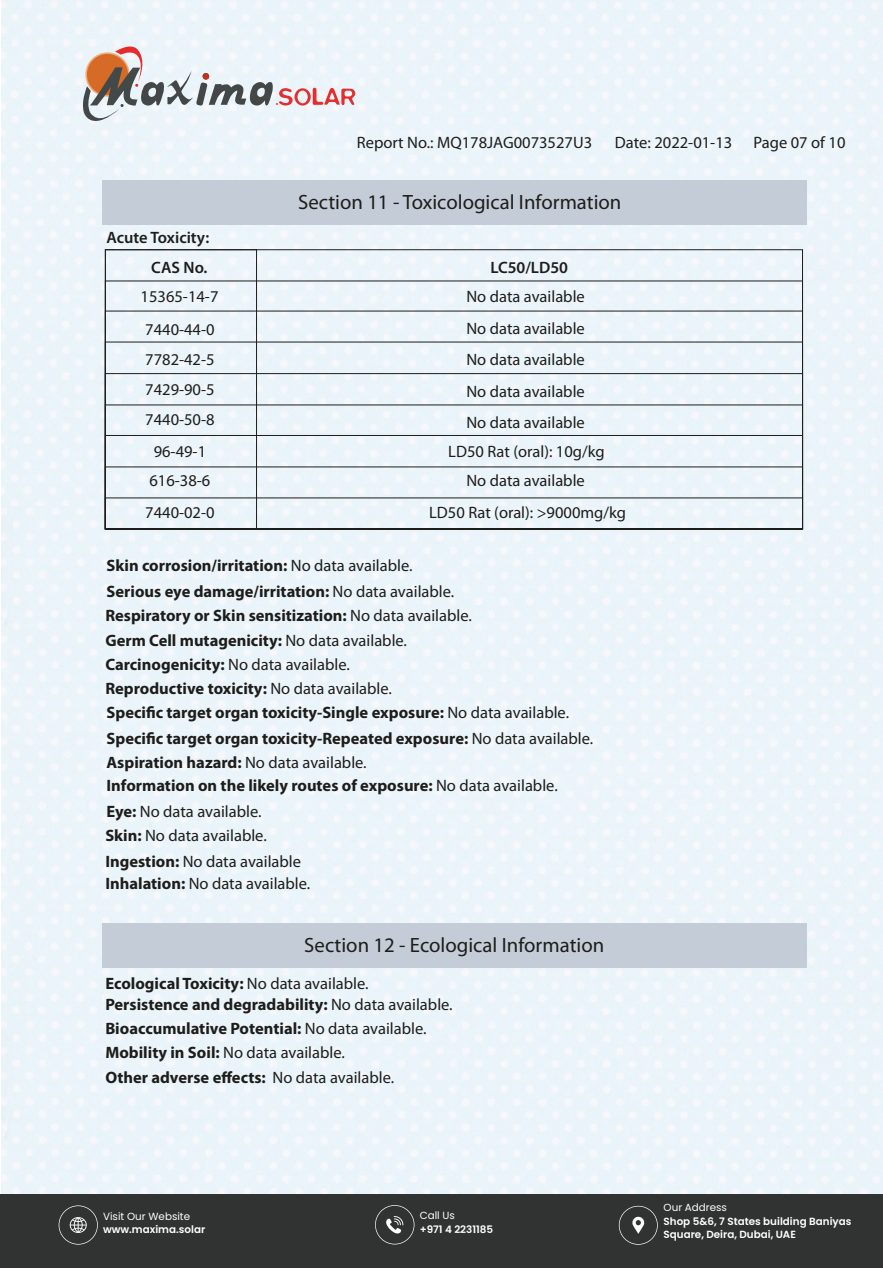
<style>
.page{position:relative;width:883px;height:1268px;background:#fff}
.page>*{position:absolute;margin:0;border:0;box-sizing:border-box;transform-origin:0 0}
.t1{font:20.7px "Myriad Pro";color:#1d1d1b}
.t2{font:700 16.5px/24.3px "Myriad Pro";color:#1d1d1b}
.t3{font:16.5px/31.5px "Myriad Pro";color:#1d1d1b}
.t4{font:600 16.5px/30px "Myriad Pro";color:#1d1d1b;text-align:right}
.t5{font:600 10.35px/12.5px "Poppins";color:#fff}
.t6{font:10.35px "Poppins";color:#fff}
.s1{font-weight:400}
.s2{font-weight:700}
</style>
<div class="page">
<img style="left:1px;top:0;width:882px;height:1194px">
<div style="left:102px;top:180px;width:704px;height:44px;background:#c4cdd7"></div>
<div style="left:102px;top:923px;width:704px;height:45px;background:#c4cdd7"></div>
<div style="left:105px;top:435px;width:698px;height:94px;border:1px solid #1d1d1b"></div>
<div style="left:105px;top:498px;width:698px;height:31px;border:1px solid #1d1d1b"></div>
<div style="left:105px;top:249px;width:152px;height:280px;border:1px solid #1d1d1b"></div>
<svg style="left:81px;top:42px;width:275px;height:88px;background:#d7d4d6"></svg>
<div style="left:0;top:1194px;width:883px;height:74px;background:#313232"></div>
<svg style="left:59px;top:1205px;width:39px;height:40px"></svg>
<svg style="left:375px;top:1205px;width:40px;height:40px"></svg>
<svg style="left:619px;top:1206px;width:39px;height:39px"></svg>
<p class="t3" style="left:357px;top:128px;width:237px">Report No.: MQ178JAG0073527U3</p>
<p class="t3" style="left:615px;top:128px;width:119px">Date: 2022-01-13</p>
<p class="t3" style="left:753px;top:128px;width:94px">Page 07 of 10</p>
<p class="t1" style="left:298px;top:194px;width:325px">Section 11 - Toxicological Information</p>
<p class="t4" style="left:107px;top:224px;width:104px">Acute Toxicity:<br>CAS No.</p>
<p class="t3" style="left:141px;top:282px;width:79px;line-height:32.7px">15365-14-7<br>7440-44-0</p>
<p class="t3" style="left:145px;top:346px;width:71px;line-height:30px;text-align:justify">7782-42-5<br>7429-90-5<br>7440-50-8</p>
<p class="t3" style="left:149px;top:438px;width:62px;line-height:29.1px">96-49-1<br>616-38-6</p>
<p class="t3" style="left:145px;top:498px;width:71px">7440-02-0</p>
<p class="t4" style="left:490px;top:254px;width:79px">LC50/LD50</p>
<p class="t3" style="left:466px;top:283px;width:120px;text-align:justify">No data available No data available No data available No data available No data available</p>
<p class="t3" style="left:448px;top:437px;width:158px">LD50 Rat (oral): 10g/kg</p>
<p class="t3" style="left:466px;top:466px;width:120px">No data available</p>
<p class="t3" style="left:429px;top:498px;width:198px">LD50 Rat (oral): &gt;9000mg/kg</p>
<p class="t2" style="left:105px;top:555px;width:465px">Skin corrosion/irritation: <span class="s1">No data available.<br></span>Serious eye damage/irritation: <span class="s1">No data available.<br></span>Respiratory or Skin sensitization: <span class="s1">No data available.<br></span>Germ Cell mutagenicity: <span class="s1">No data available.<br></span>Carcinogenicity: <span class="s1">No data available.<br></span>Reproductive toxicity: <span class="s1">No data available.<br></span>Specific target organ toxicity-Single exposure: <span class="s1">No data available.</span></p>
<p class="t2" style="left:107px;top:728px;width:488px;line-height:23.4px">Specific target organ toxicity-Repeated exposure: <span class="s1">No data available.<br></span>Aspiration hazard: <span class="s1">No data available.<br></span>Information on the likely routes of exposure: <span class="s1">No data available.</span></p>
<p class="t3" style="left:105px;top:800px;width:163px;line-height:24.2px"><span class="s2">Eye:</span> No data available.<br><span class="s2">Skin:</span> No data available.</p>
<p class="t3" style="left:105px;top:852px;width:206px;line-height:22px"><span class="s2">Ingestion:</span> No data available<br><span class="s2">Inhalation:</span> No data available.</p>
<p class="t1" style="left:304px;top:937px;width:301px">Section 12 - Ecological Information</p>
<p class="t2" style="left:105px;top:974px;width:349px;line-height:21.3px">Ecological Toxicity: <span class="s1">No data available.<br></span>Persistence and degradability: <span class="s1">No data available.</span></p>
<p class="t2" style="left:105px;top:1018px;width:323px;line-height:23.7px">Bioaccumulative Potential: <span class="s1">No data available.<br></span>Mobility in Soil: <span class="s1">No data available.</span></p>
<p class="t2" style="left:105px;top:1067px;width:290px">Other adverse effects: <span class="s1">No data available.</span></p>
<p class="t6" style="left:103px;top:1210px;width:89px">Visit Our Website</p>
<p class="t5" style="left:103px;top:1224px;width:104px">www.maxima.solar</p>
<p class="t6" style="left:420px;top:1210px;width:37px">Call Us</p>
<p class="t5" style="left:420px;top:1224px;width:75px">+971 4 2231185</p>
<p class="t6" style="left:663px;top:1201px;width:65px">Our Address</p>
<p class="t5" style="left:663px;top:1216px;width:189px">Shop 5&amp;6, 7 States building Baniyas<br>Square, Deira, Dubai, UAE</p>
</div>
